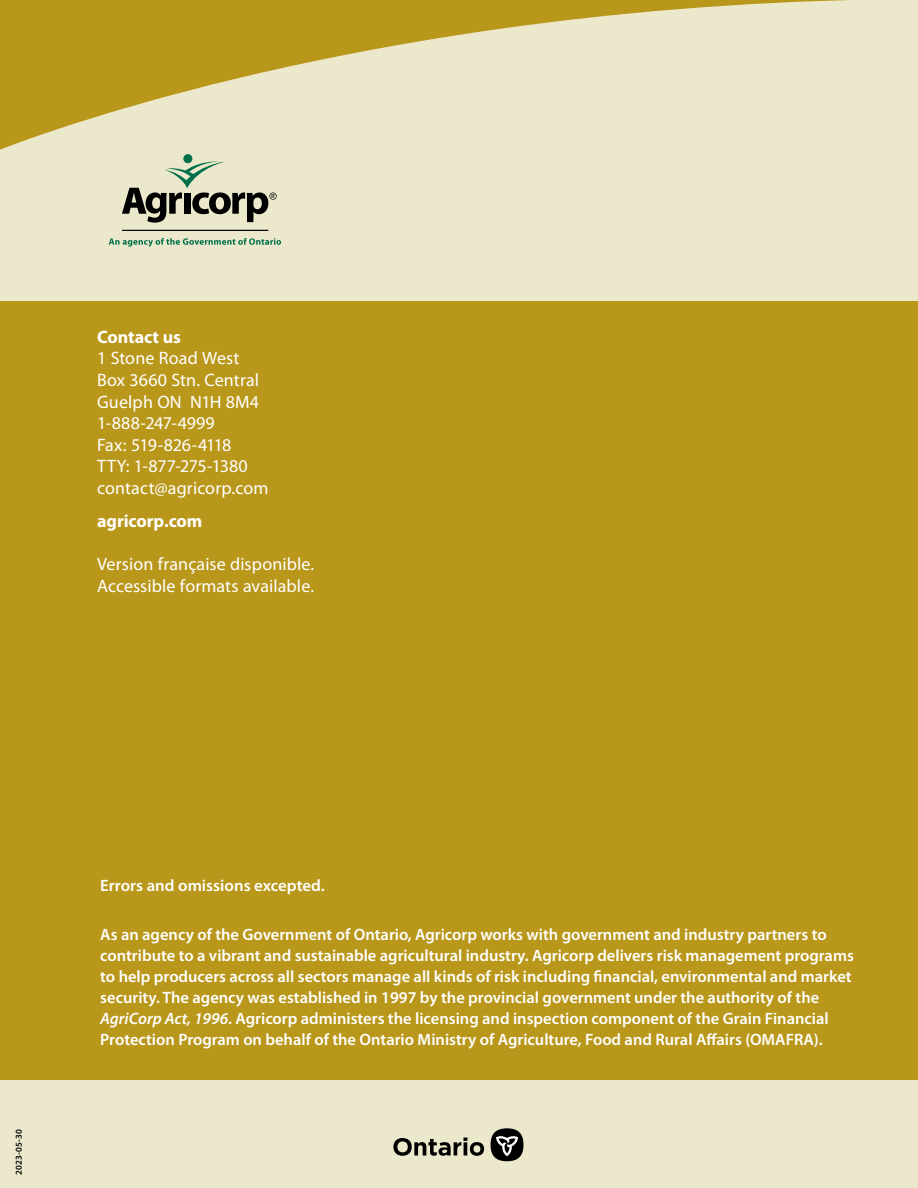
<style>
.page{position:relative;width:918px;height:1188px;background:#fff}
.page>*{position:absolute;margin:0;border:0;box-sizing:border-box;transform-origin:0 0}
.t1{font:18px/21.6px "Myriad Pro";letter-spacing:.005em;color:#fff}
.t2{font:700 18px "Myriad Pro";letter-spacing:-.005em;color:#fff}
.t3{font:600 16.5px/21px "Myriad Pro";color:#fff}
.t4{font:600 9px "Myriad Pro";letter-spacing:.01em;color:#000}
.s1{font-style:italic}
</style>
<div class="page">
<div style="left:0;top:448px;width:918px;height:740px;background:#ece8cc"></div>
<div style="left:0;top:0;width:918px;height:448px;background:#ece8cc"></div>
<div style="left:0;top:301px;width:918px;height:779px;background:#b9971a"></div>
<svg style="left:0;top:0;width:849px;height:155px"></svg>
<div style="left:183px;top:154px;width:9px;height:9px;background:#00704a;border-radius:50%"></div>
<svg style="left:122px;top:161px;width:155px;height:62px"></svg>
<hr style="left:122px;top:230px;width:146px;height:1px;background:#000">
<svg style="left:109px;top:238px;width:172px;height:9px"></svg>
<svg style="left:393px;top:1138px;width:91px;height:18px"></svg>
<div style="left:491px;top:1128px;width:33px;height:33px;background:#000;border-radius:50%"></div>
<svg style="left:496px;top:1136px;width:22px;height:20px"></svg>
<p class="t2" style="left:97px;top:325px;width:85px">Contact us</p>
<p class="t1" style="left:97px;top:347px;width:173px">1 Stone Road West<br>Box 3660 Stn. Central<br>Guelph ON N1H 8M4<br>1-888-247-4999<br>Fax: 519-826-4118<br>TTY: 1-877-275-1380 contact@agricorp.com</p>
<p class="t2" style="left:97px;top:509px;width:107px">agricorp.com</p>
<p class="t1" style="left:97px;top:553px;width:219px">Version française disponible.<br>Accessible formats available.</p>
<p class="t4" style="left:13px;top:1174px;width:47px;rotate:-90deg">2023-05-30</p>
<p class="t3" style="left:100px;top:875px;width:226px">Errors and omissions excepted.</p>
<p class="t3" style="left:100px;top:924px;width:755px">As an agency of the Government of Ontario, Agricorp works with government and industry partners to contribute to a vibrant and sustainable agricultural industry. Agricorp delivers risk management programs to help producers across all sectors manage all kinds of risk including financial, environmental and market security. The agency was established in 1997 by the provincial government under the authority of the <span class="s1">AgriCorp Act, 1996</span>. Agricorp administers the licensing and inspection component of the Grain Financial Protection Program on behalf of the Ontario Ministry of Agriculture, Food and Rural Affairs (OMAFRA).</p>
</div>
